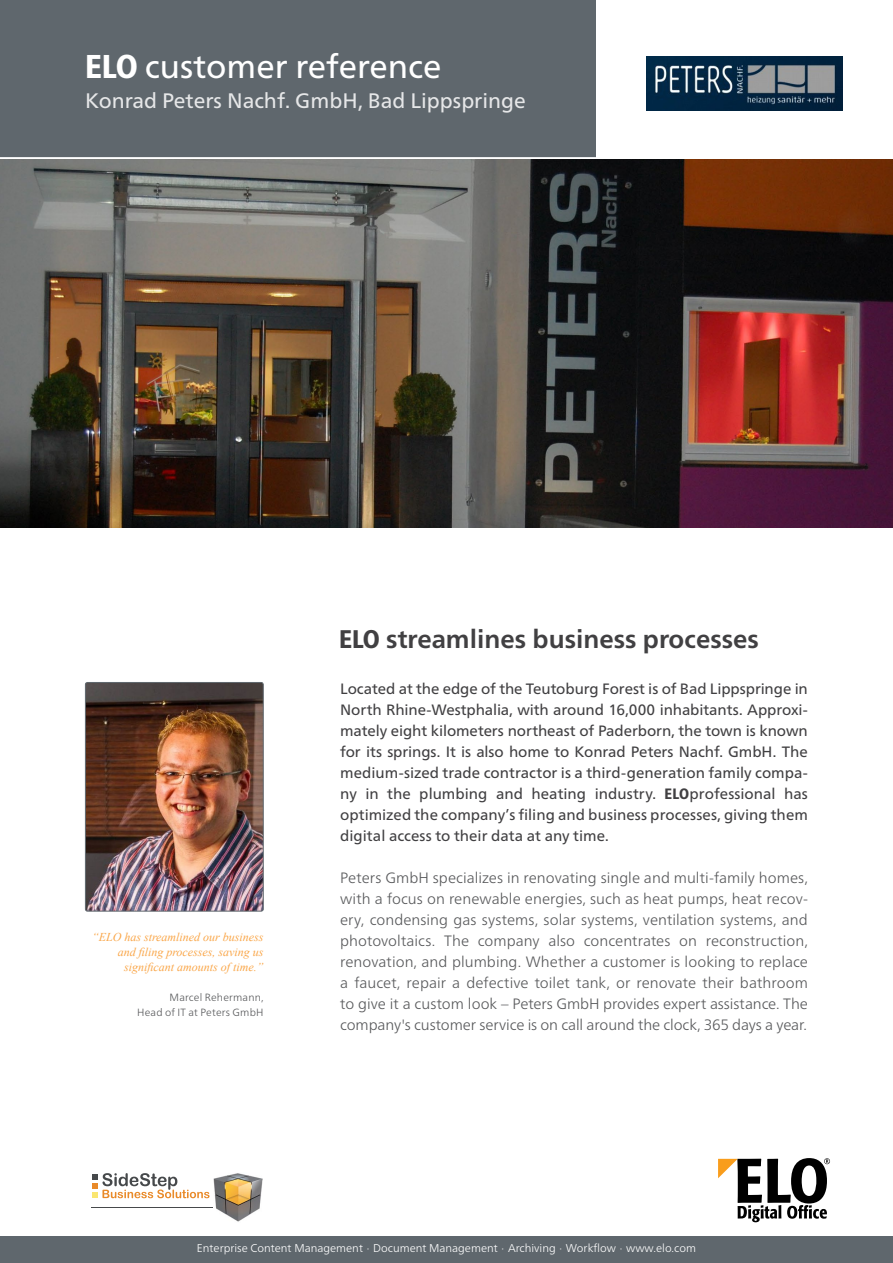
<style>
.page{position:relative;width:893px;height:1263px;background:#fff}
.page>*{position:absolute;margin:0;border:0;box-sizing:border-box;transform-origin:0 0}
.t1{font:33px "Frutiger Neue LTW1 G";color:#fff}
.t2{font:700 25.5px "Frutiger Neue LTW1 G";color:#414042}
.t3{font:21px "Frutiger Neue LTW1 G";color:#e6e7e8}
.t4{font:300 15px/21px "Frutiger Neue LTW1 G";letter-spacing:-.01em;color:#58595b;text-align:justify}
.t5{font:15px/21px "Frutiger Neue LTW1 G";color:#414042;text-align:justify}
.t6{font:italic 12px/15px "Times New Roman";color:#faa74a;text-align:right}
.t7{font:300 11.25px "Frutiger Neue LTW1 G";color:#fff}
.t8{font:300 10.5px/15px "Frutiger Neue LTW1 G";letter-spacing:.02em;color:#58595b;text-align:right}
.s1{font-weight:800;font-stretch:condensed}
</style>
<div class="page">
<svg style="left:718px;top:1158px;width:112px;height:64px"></svg>
<div style="left:0;top:0;width:595px;height:158px;background:#5f676d"></div>
<img style="left:0;top:159px;width:893px;height:368px">
<hr style="left:0;top:157px;width:893px;height:2px;background:#fff">
<img style="left:85px;top:682px;width:177px;height:229px">
<div style="left:85px;top:682px;width:179px;height:229px;border:1px solid #5f676d;border-radius:2px"></div>
<img style="left:646px;top:57px;width:196px;height:54px">
<div style="left:0;top:1236px;width:893px;height:27px;background:#5f676d"></div>
<hr style="left:92px;top:1207px;width:132px;height:1px;background:#46494b">
<svg style="left:92px;top:1173px;width:118px;height:25px"></svg>
<img style="left:214px;top:1173px;width:49px;height:49px">
<h1 class="t1" style="left:85px;top:47px;width:358px"><span class="s1">ELO</span> customer reference</h1>
<h3 class="t3" style="left:85px;top:88px;width:442px">Konrad Peters Nachf. GmbH, Bad Lippspringe</h3>
<p class="t6" style="left:92px;top:929px;width:173px">“ELO has streamlined our business and filing processes, saving us significant amounts of time.”</p>
<p class="t8" style="left:137px;top:990px;width:128px">Marcel Rehermann,<br>Head of IT at Peters GmbH</p>
<h2 class="t2" style="left:339px;top:624px;width:421px"><span class="s1">ELO</span> streamlines business processes</h2>
<p class="t5" style="left:340px;top:678px;width:469px">Located at the edge of the Teutoburg Forest is of Bad Lippspringe in North Rhine-Westphalia, with around 16,000 inhabitants. Approxi&shy;mately eight kilometers northeast of Paderborn, the town is known for its springs. It is also home to Konrad Peters Nachf. GmbH. The medium-sized trade contractor is a third-generation family compa&shy;ny in the plumbing and heating industry. <span class="s1">ELO</span>professional has optimized the company’s filing and business processes, giving them digital access to their data at any time.</p>
<p class="t4" style="left:340px;top:867px;width:469px">Peters GmbH specializes in renovating single and multi-family homes, with a focus on renewable energies, such as heat pumps, heat recov&shy;ery, condensing gas systems, solar systems, ventilation systems, and photovoltaics. The company also concentrates on reconstruction, renovation, and plumbing. Whether a customer is looking to replace a faucet, repair a defective toilet tank, or renovate their bathroom to give it a custom look – Peters GmbH provides expert assistance. The company's customer service is on call around the clock, 365 days a year.</p>
<p class="t7" style="left:197px;top:1241px;width:501px">Enterprise Content Management · Document Management · Archiving · Workflow · www.elo.com</p>
</div>
